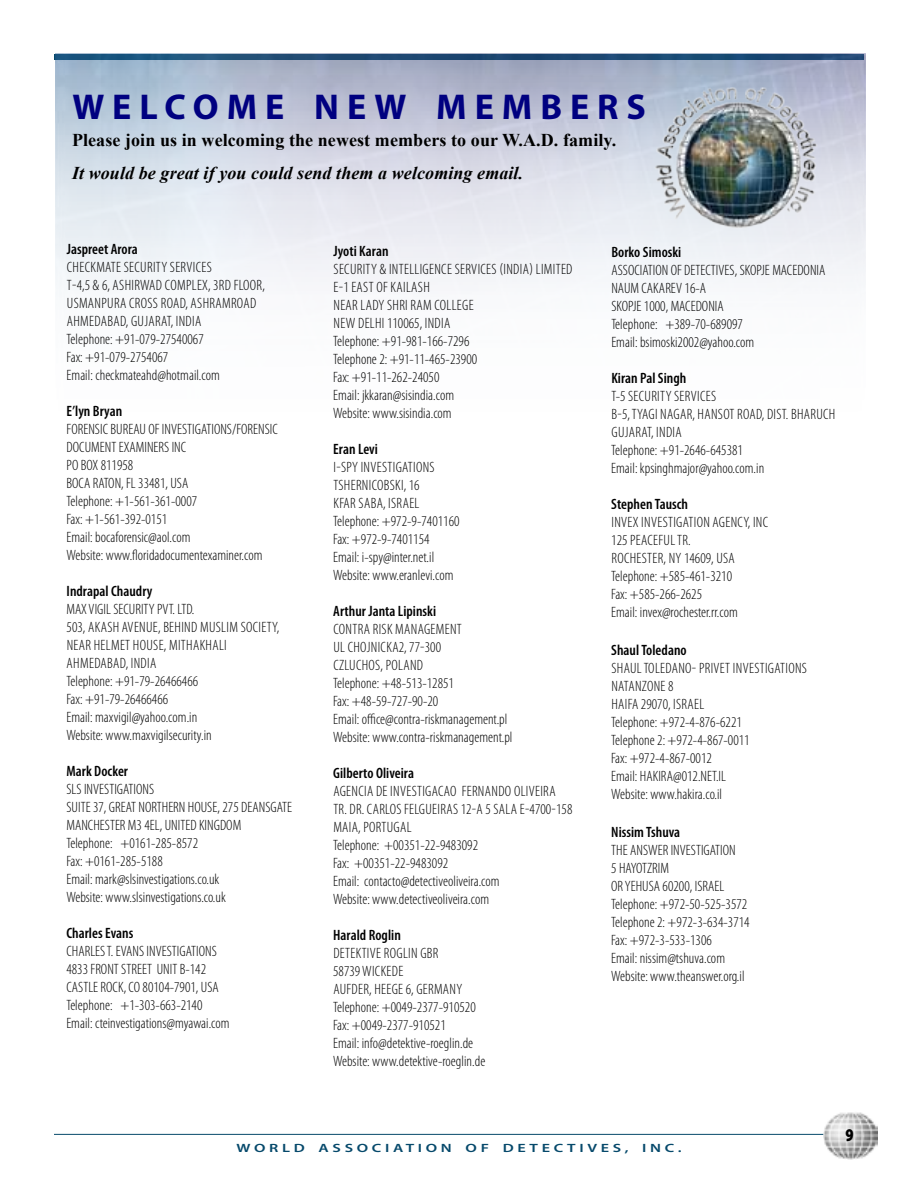
<style>
.page{position:relative;width:918px;height:1188px;background:#fff}
.page>*{position:absolute;margin:0;border:0;box-sizing:border-box;transform-origin:0 0}
.t1{font:700 36px "Myriad Pro";letter-spacing:.22em;color:#000080}
.t2{font:700 18px "Times New Roman";letter-spacing:.005em;color:#000}
.t3{font:italic 700 18px "Times New Roman";letter-spacing:.005em;color:#000}
.t4{font:900 18px "Myriad Pro";color:#000;scale:.8 1}
.t5{font:300 condensed 15px/18px "Myriad Pro";letter-spacing:.005em;color:#000}
.t6{font:300 condensed 15px/18px "Myriad Pro";letter-spacing:.025em;color:#000}
.t7{font:600 condensed 15px "Myriad Pro";letter-spacing:.005em;color:#000}
.t8{font:600 12px "Myriad Pro";letter-spacing:.225em;color:#06496b;scale:1.35 1}
</style>
<div class="page">
<hr style="left:54px;top:1134px;width:770px;height:1px;background:#06496b">
<img style="left:824px;top:1112px;width:53px;height:47px">
<img style="left:55px;top:53px;width:810px;height:233px">
<img style="left:628px;top:71px;width:221px;height:166px">
<h1 class="t1" style="left:72px;top:83px;width:523px">WELCO ME NE W MEMBERS</h1>
<p class="t2" style="left:72px;top:127px;width:546px">Please join us in welcoming the newest members to our W.A.D. family.</p>
<p class="t3" style="left:72px;top:160px;width:453px">It would be great if you could send them a welcoming email.</p>
<p class="t7" style="left:67px;top:240px;width:73px">Jaspreet Arora</p>
<p class="t6" style="left:67px;top:258px;width:199px">CHECKMATE SECURITY SERVICES<br>T-4,5 &amp; 6, Ashirwad Complex, 3rd Floor,<br>Usmanpura Cross Road, Ashramr</p>
<p class="t5" style="left:237px;top:294px;width:21px">oad</p>
<p class="t5" style="left:67px;top:312px;width:155px">Ahmedabad, Gujarat, India<br>Telephone: +91-079-27540067<br>Fax: +91-079-2754067<br>Email: checkmateahd@hotmail.com</p>
<p class="t7" style="left:67px;top:402px;width:57px">E’lyn Bryan</p>
<p class="t5" style="left:67px;top:420px;width:213px">FORENSIC BUREAU OF INVESTIGATIONS/FORENSIC<br>DOCUMENT EXAMINERS INC<br>PO BOX 811958<br>BOCA RATON, FL 33481, USA<br>Telephone: +1-561-361-0007<br>Fax: +1-561-392-0151<br>Email: bocaforensic@aol.com<br>Website: www.floridadocumentexaminer.com</p>
<p class="t7" style="left:67px;top:582px;width:87px">Indrapal Chaudry</p>
<p class="t5" style="left:67px;top:600px;width:129px">MAX VIGIL SECURITY PVT. LTD.<br>503, Akash</p>
<p class="t6" style="left:122px;top:618px;width:137px">Avenue, Behi nd Muslim Society</p>
<p class="t5" style="left:277px;top:618px;width:4px">,</p>
<p class="t5" style="left:67px;top:636px;width:7px">Near</p>
<p class="t5" style="left:94px;top:636px;width:91px">Helmet House, Mithakha</p>
<p class="t5" style="left:219px;top:636px;width:7px">li</p>
<p class="t5" style="left:67px;top:654px;width:147px">Ahmedabad, India<br>Telephone: +91-79-26466466<br>Fax: +91-79-26466466<br>Email: maxvigil@yahoo.com.in<br>Website: www.maxvigilsecurity.in</p>
<p class="t7" style="left:67px;top:762px;width:63px">Mark Docker</p>
<p class="t5" style="left:66px;top:780px;width:227px">SLS INVESTIGATIONS<br>SUITE 37, GREAT NORTHERN HOUSE, 275 DEANSGATE MANCHESTER M3 4EL, UNITED KINGDOM<br>Telephone: +0161-285-8572<br>Fax: +0161-285-5188<br>Email: mark@slsinvestigations.co.uk<br>Website: www.slsinvestigations.co.uk</p>
<p class="t7" style="left:66px;top:924px;width:68px">Charles Evans</p>
<p class="t5" style="left:66px;top:942px;width:165px">CHARLES T. EVANS INVESTIGATIONS<br>4833 FRONT STREET UNIT B-142<br>CASTLE ROCK, CO 80104-7901, USA<br>Telephone: +1-303-663-2140<br>Email: cteinvestigations@myawai.com</p>
<p class="t7" style="left:333px;top:242px;width:57px">Jyoti Karan</p>
<p class="t6" style="left:334px;top:260px;width:239px">SECURITY &amp; INTELLIGENCE SERVICES (INDIA) LIMITED<br>E-1 East of Kai lash<br>Near</p>
<p class="t5" style="left:333px;top:296px;width:145px;text-indent:27px">Lady Shri Ram College<br>NEW DELHI 110065, INDIA<br>Telephone: +91-981-166-7296<br>Telephone 2: +91-11-465-23900<br>Fax: +91-11-262-24050<br>Email: jkkaran@sisindia.com<br>Website: www.sisindia.com</p>
<p class="t7" style="left:333px;top:440px;width:46px">Eran Levi</p>
<p class="t5" style="left:333px;top:458px;width:128px">I-SPY INVESTIGATIONS<br>Tshernicobski, 16<br>Kfar Saba, Israel<br>Telephone: +972-9-7401160<br>Fax: +972-9-7401154<br>Email: i-spy@inter.net.il<br>Website: www.eranlevi.com</p>
<p class="t7" style="left:333px;top:602px;width:104px">Arthur Janta Lipinski</p>
<p class="t5" style="left:333px;top:620px;width:181px">CONTRA RISK MANAGEMENT<br>UL Chojnicka2, 77-300<br>Czluch os, POLAND<br>Telephone: +48-513-12851<br>Fax: +48-59-727-90-20<br>Email: office@contra-riskmanagement.pl<br>Website: www.contra-riskmanagement.pl</p>
<p class="t7" style="left:333px;top:764px;width:82px">Gilberto Oliveira</p>
<p class="t6" style="left:333px;top:782px;width:224px">AGENCIA DE INVESTIGACAO FERNANDO OLIVEIRA<br>Tr. Dr. Carlos Felgueiras</p>
<p class="t5" style="left:461px;top:800px;width:113px">12-A 5 Sala E-4700-158</p>
<p class="t5" style="left:333px;top:818px;width:168px">MAIA, PORTUGAL<br>Telephone: +00351-22-9483092<br>Fax: +00351-22-9483092<br>Email: contacto@detectiveoliveira.com<br>Website: www.detectiveoliveira.com</p>
<p class="t7" style="left:333px;top:926px;width:69px">Harald Roglin</p>
<p class="t6" style="left:333px;top:944px;width:107px">DETEKTIVE ROGLIN GbR<br>58739 Wicke</p>
<p class="t5" style="left:392px;top:962px;width:12px">de</p>
<p class="t5" style="left:333px;top:980px;width:55px">Aufder, Heege</p>
<p class="t5" style="left:406px;top:980px;width:25px">6, Germa</p>
<p class="t5" style="left:333px;top:980px;width:154px;text-indent:116px">ny<br>Telephone: +0049-2377-910520<br>Fax: +0049-2377-910521<br>Email: info@detektive-roeglin.de<br>Website: www.detektive-roeglin.de</p>
<p class="t7" style="left:611px;top:243px;width:71px">Borko Simoski</p>
<p class="t5" style="left:611px;top:261px;width:216px">ASSOCIATION OF DETECTIVES, SKOPJ E MACEDON IA<br>NAUM CAKAREV 16-A<br>SKOPJ E 1000, MACEDON IA<br>Telephone: +389-70-689097<br>Email: bsimoski2002@yahoo.com</p>
<p class="t7" style="left:611px;top:369px;width:77px">Kiran Pal Singh</p>
<p class="t6" style="left:611px;top:387px;width:106px">T-5 SECURITY SERVICES<br>B-5, Tyagi Nagar</p>
<p class="t6" style="left:692px;top:405px;width:106px">, Hansot Road, Dist. Bharuch</p>
<p class="t5" style="left:611px;top:423px;width:154px">Gujarat, India<br>Telephone: +91-2646-645381<br>Email: kpsinghmajor@yahoo.com.in</p>
<p class="t7" style="left:611px;top:495px;width:78px">Stephen Tausch</p>
<p class="t6" style="left:611px;top:513px;width:158px">INVEX INVESTIGATION AGENCY, INC<br>125 Peacefu</p>
<p class="t5" style="left:611px;top:531px;width:128px;text-indent:59px">l TR.<br>ROCHESTER, NY 14609, USA<br>Telephone: +585-461-3210<br>Fax: +585-266-2625<br>Email: invex@rochester.rr.com</p>
<p class="t7" style="left:611px;top:641px;width:77px">Shaul Toledano</p>
<p class="t5" style="left:611px;top:659px;width:197px">SHAUL TOLEDANO- PRIVET INVESTIGATIONS<br>Natanzone 8<br>Haifa 29070, ISRAEL<br>Telephone: +972-4-876-6221<br>Telephone 2: +972-4-867-0011<br>Fax: +972-4-867-0012<br>Email: HAKIRA@012.NET.IL<br>Website: www.hakira.co.il</p>
<p class="t7" style="left:611px;top:823px;width:71px">Nissim Tshuva</p>
<p class="t5" style="left:611px;top:841px;width:140px">THE ANSWER INVESTIGATION<br>5 HAYOTZRIM<br>OR YEHUSA 60200, ISRAEL<br>Telephone: +972-50-525-3572<br>Telephone 2: +972-3-634-3714<br>Fax: +972-3-533-1306<br>Email: nissim@tshuva.com<br>Website: www.theanswer.org.il</p>
<p class="t8" style="left:237px;top:1140px;width:331px">WORLD ASSOCIATI ON OF DETECTI VES, INC.</p>
<p class="t4" style="left:846px;top:1123px;width:12px">9</p>
</div>
